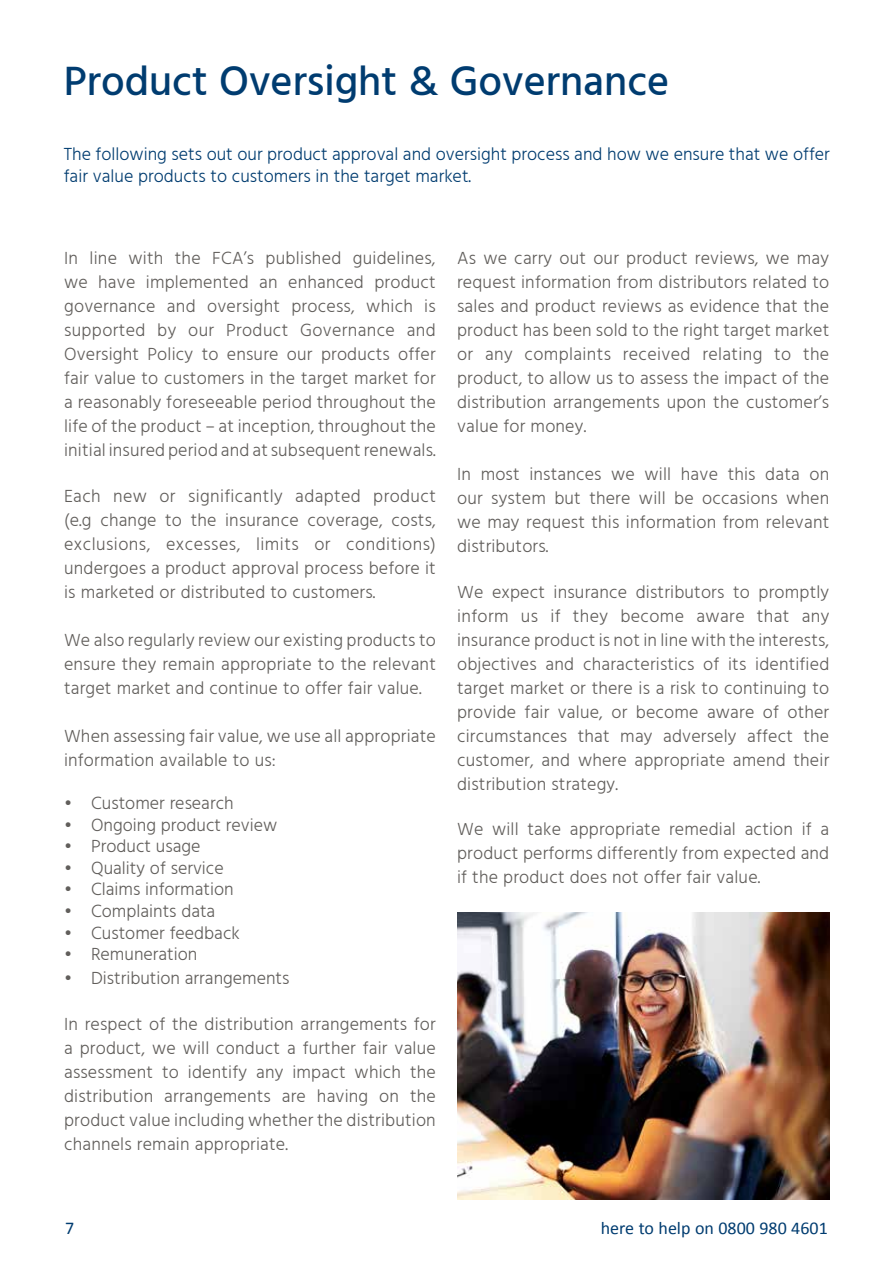
<style>
.page{position:relative;width:893px;height:1263px;background:#fff}
.page>*{position:absolute;margin:0;border:0;box-sizing:border-box;transform-origin:0 0}
.t1{font:500 42px "Hind Madurai";color:#003c70}
.t2{font:300 18px/24px "Hind Madurai";letter-spacing:.01em;color:#615e5b;text-align:justify}
.t3{font:300 18px/21.6px "Hind Madurai";color:#003c70}
.t4{font:18px "Calibri";color:#003c70}
</style>
<div class="page">
<img style="left:457px;top:912px;width:372px;height:287px">
<h1 class="t1" style="left:64px;top:55px;width:607px">Product Oversight &amp; Governance</h1>
<p class="t3" style="left:64px;top:145px;width:767px">The following sets out our product approval and oversight process and how we ensure that we offer fair value products to customers in the target market.</p>
<p class="t2" style="left:64px;top:247px;width:373px">In line with the FCA’s published guidelines, we have implemented an enhanced product governance and oversight process, which is supported by our Product Governance and Oversight Policy to ensure our products offer fair value to customers in the target market for a reasonably foreseeable period throughout the life of the product – at inception, throughout the initial insured period and at subsequent renewals.</p>
<p class="t2" style="left:64px;top:485px;width:373px">Each new or significantly adapted product (e.g change to the insurance coverage, costs, exclusions, excesses, limits or conditions) undergoes a product approval process before it is marketed or distributed to customers.</p>
<p class="t2" style="left:64px;top:629px;width:373px">We also regularly review our existing products to ensure they remain appropriate to the relevant target market and continue to offer fair value.</p>
<p class="t2" style="left:64px;top:725px;width:373px">When assessing fair value, we use all appropriate information available to us:</p>
<p class="t2" style="left:64px;top:792px;width:171px">• Customer research</p>
<p class="t2" style="left:64px;top:814px;width:215px">• Ongoing product review</p>
<p class="t2" style="left:64px;top:835px;width:138px">• Product usage</p>
<p class="t2" style="left:64px;top:857px;width:161px">• Quality of service</p>
<p class="t2" style="left:64px;top:879px;width:171px">• Claims information</p>
<p class="t2" style="left:64px;top:900px;width:153px">• Complaints data</p>
<p class="t2" style="left:64px;top:922px;width:177px">• Customer feedback</p>
<p class="t2" style="left:64px;top:943px;width:135px">• Remuneration</p>
<p class="t2" style="left:64px;top:967px;width:227px">• Distribution arrangements</p>
<p class="t2" style="left:64px;top:1013px;width:373px">In respect of the distribution arrangements for a product, we will conduct a further fair value assessment to identify any impact which the distribution arrangements are having on the product value including whether the distribution channels remain appropriate.</p>
<p class="t2" style="left:457px;top:247px;width:374px">As we carry out our product reviews, we may request information from distributors related to sales and product reviews as evidence that the product has been sold to the right target market or any complaints received relating to the product, to allow us to assess the impact of the distribution arrangements upon the customer’s value for money.</p>
<p class="t2" style="left:457px;top:463px;width:374px">In most instances we will have this data on our system but there will be occasions when we may request this information from relevant distributors.</p>
<p class="t2" style="left:457px;top:581px;width:374px">We expect insurance distributors to promptly inform us if they become aware that any insurance product is not in line with the interests, objectives and characteristics of its identified target market or there is a risk to continuing to provide fair value, or become aware of other circumstances that may adversely affect the customer, and where appropriate amend their distribution strategy.</p>
<p class="t2" style="left:457px;top:818px;width:374px">We will take appropriate remedial action if a product performs differently from expected and if the product does not offer fair value.</p>
<p class="t4" style="left:65px;top:1216px;width:11px">7</p>
<p class="t4" style="left:601px;top:1216px;width:228px">here to help on 0800 980 4601</p>
</div>
